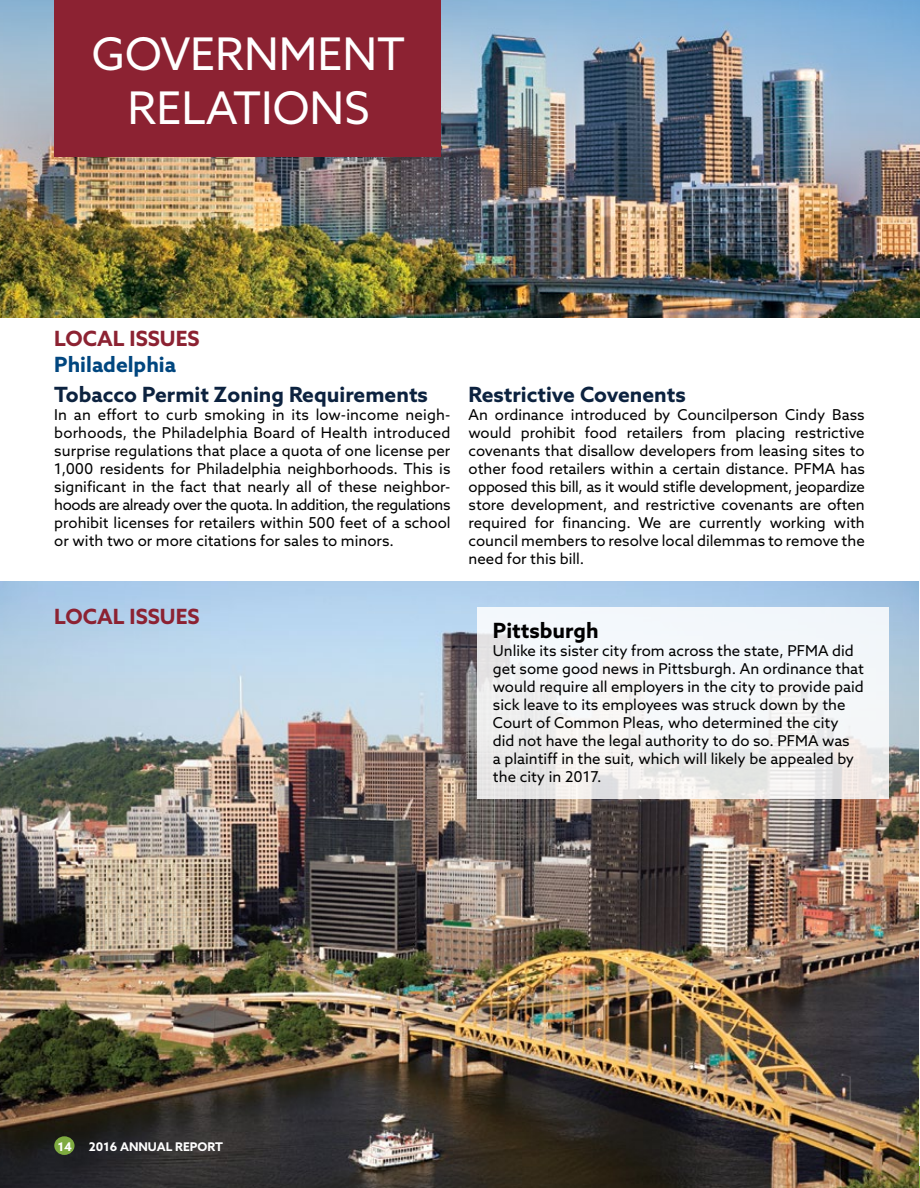
<style>
.page{position:relative;width:920px;height:1188px;background:#fff}
.page>*{position:absolute;margin:0;border:0;box-sizing:border-box;transform-origin:0 0}
.t1{font:45px/54px "Azo Sans";color:#fff;text-align:center}
.t2{font:700 21px "Azo Sans";color:#0c223f}
.t3{font:700 21px "Azo Sans";color:#8c2232}
.t4{font:700 21px "Azo Sans";color:#00467f}
.t5{font:700 21px "Azo Sans";color:#000}
.t6{font:15px/18px "Azo Sans";color:#000;text-align:justify}
.t7{font:700 12px "Azo Sans";color:#fff}
</style>
<div class="page">
<img style="left:0;top:0;width:919px;height:318px">
<img style="left:0;top:581px;width:918px;height:607px">
<div style="left:54px;top:0;width:387px;height:157px;background:#8c2232"></div>
<svg style="left:477px;top:607px;width:411px;height:192px;fill:#f3f6f9"></svg>
<div style="left:54px;top:1136px;width:20px;height:19px;background:#7eaa40;border-radius:50%"></div>
<svg style="left:917px;top:1167px;width:3px;height:21px"></svg>
<h1 class="t1" style="left:92px;top:26px;width:314px">GOVERNMENT<br>RELATIONS</h1>
<h2 class="t3" style="left:54px;top:325px;width:147px">LOCAL ISSUES</h2>
<h2 class="t4" style="left:54px;top:350px;width:123px">Philadelphia</h2>
<h2 class="t2" style="left:54px;top:381px;width:375px">Tobacco Permit Zoning Requirements</h2>
<p class="t6" style="left:54px;top:406px;width:398px">In an effort to curb smoking in its low-income neigh&shy;borhoods, the Philadelphia Board of Health introduced surprise regulations that place a quota of one license per 1,000 residents for Philadelphia neighborhoods. This is significant in the fact that nearly all of these neighbor&shy;hoods are already over the quota. In addition, the regulations prohibit licenses for retailers within 500 feet of a school or with two or more citations for sales to minors.</p>
<h2 class="t3" style="left:54px;top:603px;width:147px">LOCAL ISSUES</h2>
<h2 class="t2" style="left:468px;top:381px;width:219px">Restrictive Covenents</h2>
<p class="t6" style="left:468px;top:406px;width:398px">An ordinance introduced by Councilperson Cindy Bass would prohibit food retailers from placing restrictive covenants that disallow developers from leasing sites to other food retailers within a certain distance. PFMA has opposed this bill, as it would stifle development, jeopardize store development, and restrictive covenants are often required for financing. We are currently working with council members to resolve local dilemmas to remove the need for this bill.</p>
<h2 class="t5" style="left:493px;top:617px;width:107px">Pittsburgh</h2>
<p class="t6" style="left:493px;top:641px;width:372px;text-align:left">Unlike its sister city from across the state, PFMA did get some good news in Pittsburgh. An ordinance that would require all employers in the city to provide paid sick leave to its employees was struck down by the Court of Common Pleas, who determined the city did not have the legal authority to do so. PFMA was<br>a plaintiff in the suit, which will likely be appealed by the city in 2017.</p>
<p class="t7" style="left:58px;top:1139px;width:16px">14</p>
<p class="t7" style="left:89px;top:1139px;width:136px">2016 ANNUAL REPORT</p>
</div>
